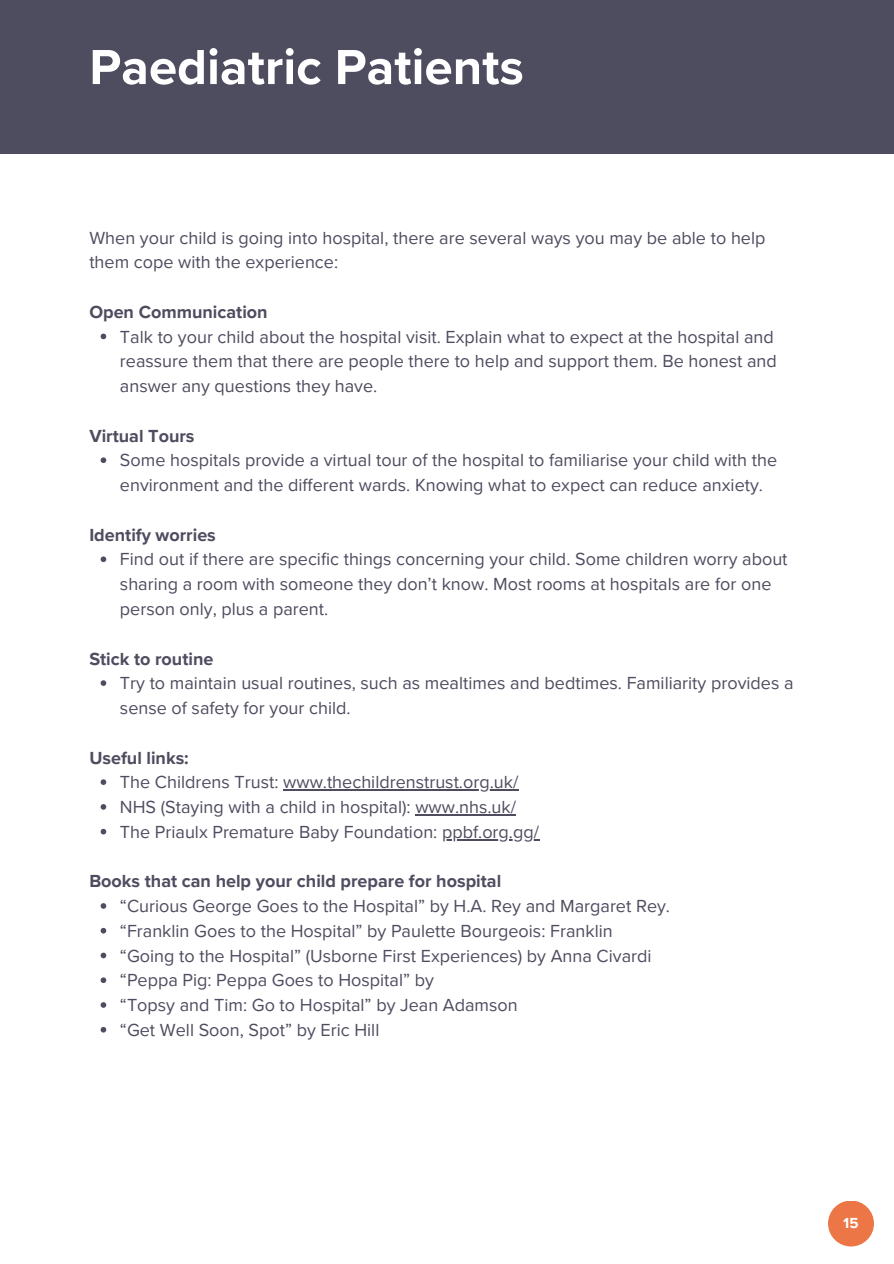
<style>
.page{position:relative;width:894px;height:1264px;background:#fff}
.page>*{position:absolute;margin:0;border:0;box-sizing:border-box;transform-origin:0 0}
.t1{font:700 51px "Proxima Nova";color:#fff}
.t2{font:18px/24.8px "Proxima Nova";color:#4e4c5f}
.t3{font:700 18px "Proxima Nova";color:#4e4c5f}
.t4{font:700 15px "Proxima Nova";color:#fff}
</style>
<div class="page">
<div style="left:0;top:0;width:893px;height:153px;background:#4e4c5f"></div>
<div style="left:827px;top:1200px;width:46px;height:46px;background:#ec7646;border-radius:50%"></div>
<svg style="left:101px;top:333px;width:5px;height:6px"></svg>
<svg style="left:101px;top:457px;width:5px;height:6px"></svg>
<svg style="left:101px;top:556px;width:5px;height:6px"></svg>
<svg style="left:101px;top:680px;width:5px;height:6px"></svg>
<svg style="left:101px;top:779px;width:5px;height:6px"></svg>
<hr style="left:283px;top:789px;width:235px;height:1px;background:#4e4c5f">
<svg style="left:101px;top:804px;width:5px;height:5px"></svg>
<hr style="left:415px;top:814px;width:101px;height:1px;background:#4e4c5f">
<svg style="left:101px;top:828px;width:5px;height:6px"></svg>
<hr style="left:442px;top:839px;width:97px;height:1px;background:#4e4c5f">
<svg style="left:101px;top:903px;width:5px;height:5px"></svg>
<svg style="left:101px;top:927px;width:5px;height:6px"></svg>
<svg style="left:101px;top:952px;width:5px;height:6px"></svg>
<svg style="left:101px;top:977px;width:5px;height:6px"></svg>
<svg style="left:101px;top:1002px;width:5px;height:5px"></svg>
<svg style="left:101px;top:1027px;width:5px;height:5px"></svg>
<p class="t1" style="left:89px;top:37px;width:436px">Paediatric Patients</p>
<p class="t2" style="left:89px;top:225px;width:677px">When your child is going into hospital, there are several ways you may be able to help them cope with the experience:</p>
<p class="t3" style="left:89px;top:301px;width:180px">Open Communication</p>
<p class="t2" style="left:120px;top:324px;width:658px">Talk to your child about the hospital visit. Explain what to expect at the hospital and reassure them that there are people there to help and support them. Be honest and answer any questions they have.</p>
<p class="t3" style="left:89px;top:425px;width:107px">Virtual Tours</p>
<p class="t2" style="left:120px;top:448px;width:658px">Some hospitals provide a virtual tour of the hospital to familiarise your child with the environment and the different wards. Knowing what to expect can reduce anxiety.</p>
<p class="t3" style="left:89px;top:524px;width:128px">Identify worries</p>
<p class="t2" style="left:120px;top:547px;width:669px">Find out if there are specific things concerning your child. Some children worry about sharing a room with someone they don’t know. Most rooms at hospitals are for one person only, plus a parent.</p>
<p class="t3" style="left:89px;top:648px;width:125px">Stick to routine</p>
<p class="t2" style="left:120px;top:671px;width:675px">Try to maintain usual routines, such as mealtimes and bedtimes. Familiarity provides a sense of safety for your child.</p>
<p class="t3" style="left:89px;top:747px;width:101px">Useful links:</p>
<p class="t2" style="left:120px;top:770px;width:420px">The Childrens Trust: www.thechildrenstrust.org.uk/<br>NHS (Staying with a child in hospital): www.nhs.uk/<br>The Priaulx Premature Baby Foundation: ppbf.org.gg/</p>
<p class="t3" style="left:89px;top:870px;width:413px">Books that can help your child prepare for hospital</p>
<p class="t2" style="left:120px;top:894px;width:551px">“Curious George Goes to the Hospital” by H.A. Rey and Margaret Rey. “Franklin Goes to the Hospital” by Paulette Bourgeois: Franklin “Going to the Hospital” (Usborne First Experiences) by Anna Civardi “Peppa Pig: Peppa Goes to Hospital” by<br>“Topsy and Tim: Go to Hospital” by Jean Adamson<br>“Get Well Soon, Spot” by Eric Hill</p>
<h1 class="t4" style="left:843px;top:1213px;width:17px">15</h1>
</div>
